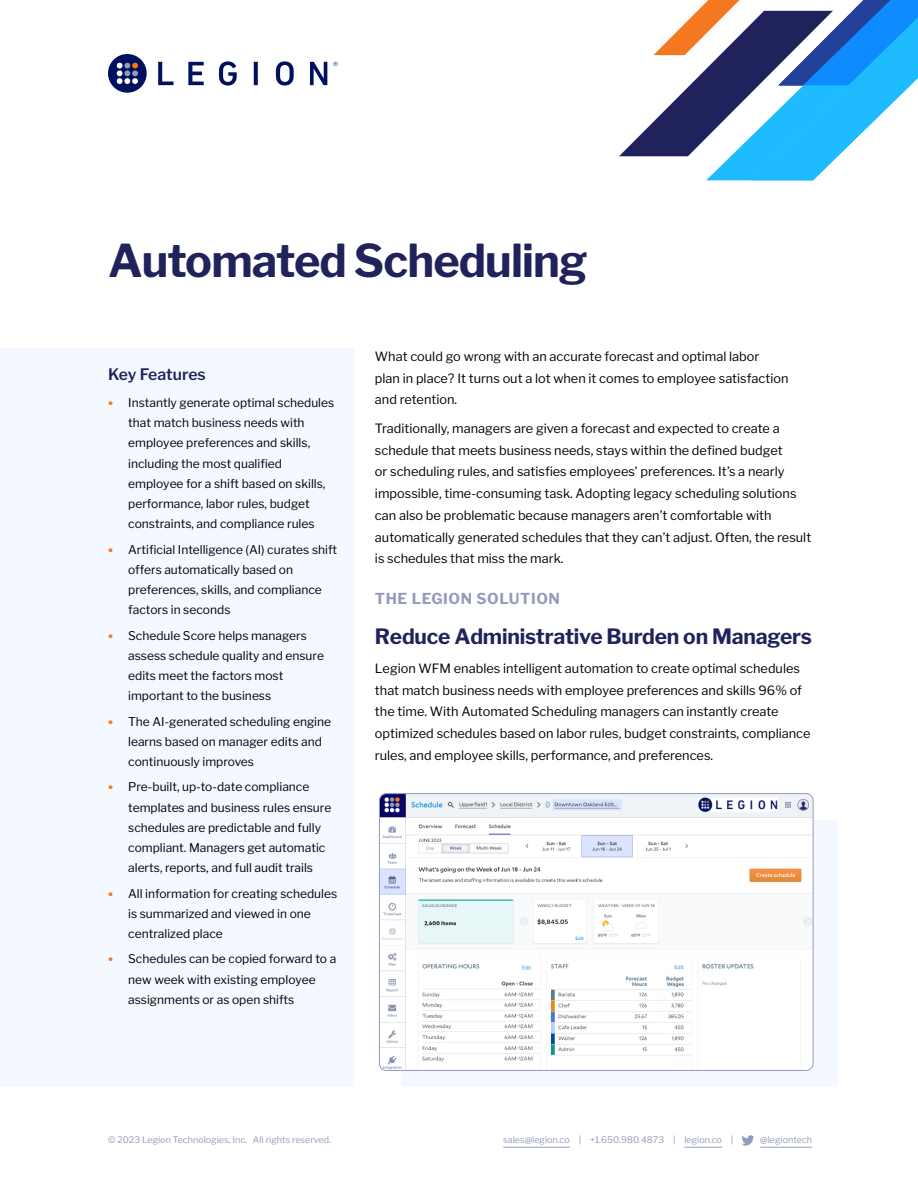
<style>
.page{position:relative;width:918px;height:1188px;background:#fff}
.page>*{position:absolute;margin:0;border:0;box-sizing:border-box;transform-origin:0 0}
.t1{font:700 45px "Libre Franklin";letter-spacing:-.02em;color:#20225b}
.t2{font:700 21px "Libre Franklin";letter-spacing:-.01em;color:#20225b}
.t3{font:600 15.75px "Libre Franklin";color:#20225b}
.t4{font:700 15px "Libre Franklin";letter-spacing:.04em;color:#939bbc}
.t5{font:12.75px/21.8px "Libre Franklin";color:#000}
.t6{font:12px/20.2px "Libre Franklin";color:#000}
.t7{font:9px "Libre Franklin";color:#939bbc}
.s1{font-weight:500;font-size:18px;color:#f47820}
</style>
<div class="page">
<svg style="left:158px;top:62px;width:16px;height:23px"></svg>
<svg style="left:188px;top:62px;width:16px;height:23px"></svg>
<svg style="left:219px;top:61px;width:18px;height:25px"></svg>
<svg style="left:254px;top:62px;width:4px;height:23px"></svg>
<svg style="left:276px;top:61px;width:18px;height:25px"></svg>
<svg style="left:310px;top:62px;width:17px;height:23px"></svg>
<div style="left:108px;top:54px;width:39px;height:39px;background:#001160;border-radius:50%"></div>
<svg style="left:117px;top:63px;width:21px;height:21px"></svg>
<svg style="left:333px;top:62px;width:5px;height:4px"></svg>
<svg style="left:619px;top:0;width:299px;height:180px"></svg>
<hr style="left:503px;top:1147px;width:67px;height:1px;background:#939bbc">
<hr style="left:684px;top:1147px;width:38px;height:1px;background:#939bbc">
<hr style="left:760px;top:1147px;width:52px;height:1px;background:#939bbc">
<svg style="left:742px;top:1135px;width:12px;height:11px"></svg>
<div style="left:402px;top:820px;width:436px;height:267px;background:#f3f9ff"></div>
<div style="left:0;top:348px;width:353px;height:739px;background:#f3f9ff"></div>
<img style="left:379px;top:794px;width:434px;height:276px">
<div style="left:379px;top:794px;width:434px;height:277px;border:1px solid #939bbc;border-radius:7px"></div>
<h1 class="t1" style="left:108px;top:234px;width:481px">Automated Scheduling</h1>
<h3 class="t3" style="left:108px;top:365px;width:99px">Key Features</h3>
<p class="t6" style="left:128px;top:392px;width:208px;text-indent:-20px"><span class="s1">•</span> Instantly generate optimal schedules that match business needs with employee preferences and skills, including the most qualified employee for a shift based on skills, performance, labor rules, budget constraints, and compliance rules</p>
<p class="t6" style="left:128px;top:539px;width:210px;text-indent:-20px"><span class="s1">•</span> Artificial Intelligence (AI) curates shift offers automatically based on preferences, skills, and compliance factors in seconds</p>
<p class="t6" style="left:128px;top:625px;width:197px;text-indent:-20px"><span class="s1">•</span> Schedule Score helps managers assess schedule quality and ensure edits meet the factors most important to the business</p>
<p class="t6" style="left:128px;top:711px;width:204px;text-indent:-20px"><span class="s1">•</span> The AI-generated scheduling engine learns based on manager edits and continuously improves</p>
<p class="t6" style="left:128px;top:777px;width:205px;text-indent:-20px"><span class="s1">•</span> Pre-built, up-to-date compliance templates and business rules ensure schedules are predictable and fully compliant. Managers get automatic alerts, reports, and full audit trails</p>
<p class="t6" style="left:128px;top:883px;width:210px;text-indent:-20px"><span class="s1">•</span> All information for creating schedules is summarized and viewed in one centralized place</p>
<p class="t6" style="left:128px;top:949px;width:209px;text-indent:-20px"><span class="s1">•</span> Schedules can be copied forward to a new week with existing employee assignments or as open shifts</p>
<p class="t5" style="left:375px;top:345px;width:415px">What could go wrong with an accurate forecast and optimal labor<br>plan in place? It turns out a lot when it comes to employee satisfaction and retention.</p>
<p class="t5" style="left:375px;top:417px;width:438px">Traditionally, managers are given a forecast and expected to create a schedule that meets business needs, stays within the defined budget<br>or scheduling rules, and satisfies employees’ preferences. It’s a nearly impossible, time-consuming task. Adopting legacy scheduling solutions can also be problematic because managers aren’t comfortable with automatically generated schedules that they can’t adjust. Often, the result is schedules that miss the mark.</p>
<p class="t4" style="left:375px;top:589px;width:187px">THE LEGION SOLUTION</p>
<h2 class="t2" style="left:375px;top:624px;width:439px">Reduce Administrative Burden on Managers</h2>
<p class="t5" style="left:375px;top:657px;width:437px">Legion WFM enables intelligent automation to create optimal schedules that match business needs with employee preferences and skills 96% of the time. With Automated Scheduling managers can instantly create optimized schedules based on labor rules, budget constraints, compliance rules, and employee skills, performance, and preferences.</p>
<p class="t7" style="left:108px;top:1134px;width:225px">© 2023 Legion Technologies, Inc. All rights reserved.</p>
<p class="t7" style="left:503px;top:1134px;width:232px">sales@legion.co | +1.650.980.4873 | legion.co |</p>
<p class="t7" style="left:760px;top:1134px;width:53px">@legiontech</p>
</div>
